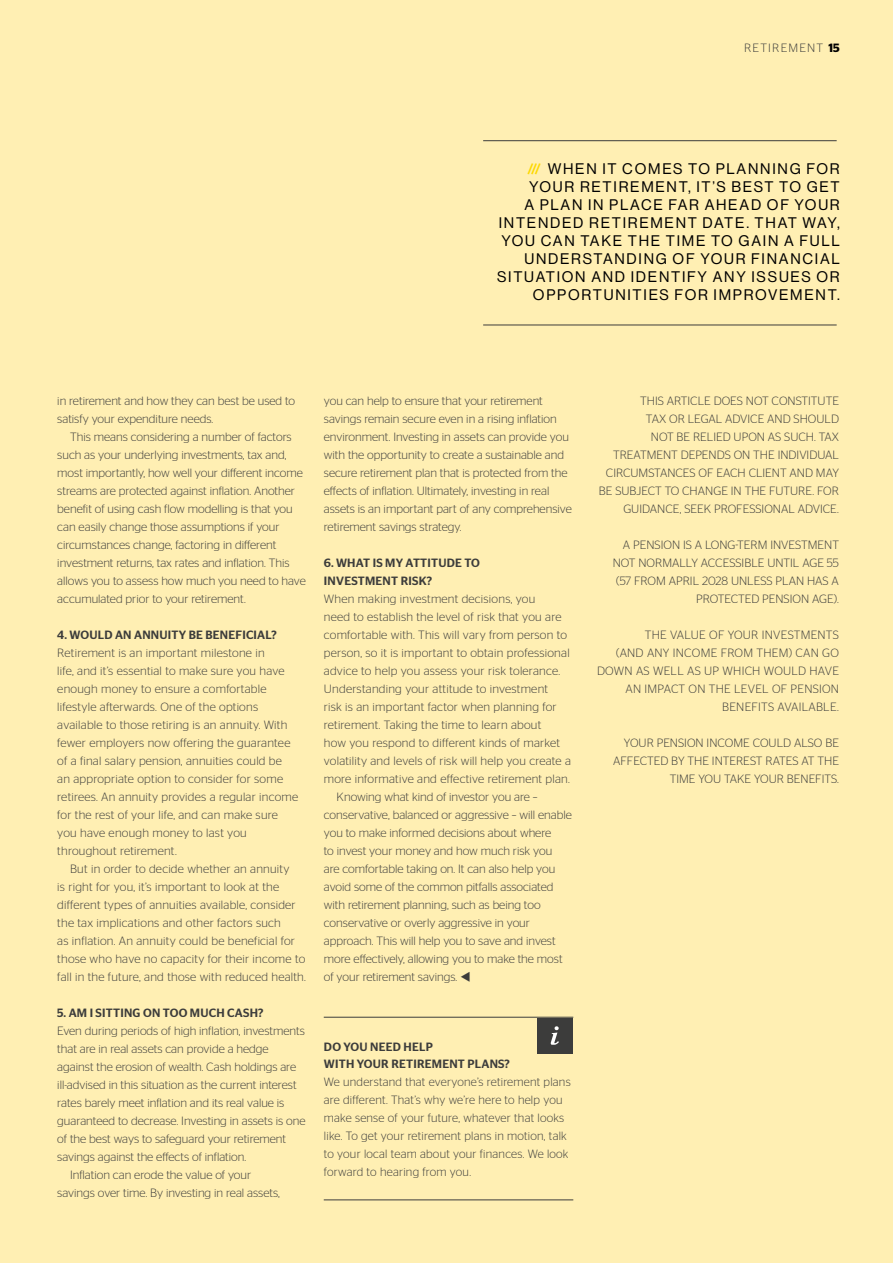
<style>
.page{position:relative;width:893px;height:1263px;background:#ffefb3}
.page>*{position:absolute;margin:0;border:0;box-sizing:border-box;transform-origin:0 0}
.t1{font:15px/18px "N Haas Grotesk DS Pro 55 Rg";letter-spacing:.115em;color:#000;text-align:right}
.t2{font:300 12px/18px "Stag Sans";color:#3c3c3b}
.t3{font:300 12px/18px "Stag Sans";letter-spacing:.02em;color:#3c3c3b}
.t4{font:500 12px/18px "Stag Sans";letter-spacing:.02em;color:#3c3c3b}
.t5{font:300 12px "Stag Sans";letter-spacing:.1em;color:#3c3c3b}
.s1{font-weight:600;color:#000}
.s2{font-family:"Titillium";font-weight:600;color:#fdd800}
</style>
<div class="page">
<div style="left:537px;top:1017px;width:36px;height:36px;background:#3c3c3b"></div>
<svg style="left:551px;top:1026px;width:8px;height:19px"></svg>
<hr style="left:324px;top:1017px;width:249px;height:1px;background:#3c3c3b">
<hr style="left:324px;top:1199px;width:249px;height:1px;background:#3c3c3b">
<hr style="left:484px;top:325px;width:352px;height:1px;background:#3c3c3b">
<hr style="left:484px;top:140px;width:352px;height:1px;background:#3c3c3b">
<p class="t5" style="left:744px;top:41px;width:97px">RETIREMENT <span class="s1">15</span></p>
<p class="t1" style="left:497px;top:160px;width:344px"><span class="s2">///</span> WHEN IT COMES TO PLANNING FOR YOUR RETIREMENT, IT’S BEST TO GET<br>A PLAN IN PLACE FAR AHEAD OF YOUR INTENDED RETIREMENT DATE. THAT WAY, YOU CAN TAKE THE TIME TO GAIN A FULL UNDERSTANDING OF YOUR FINANCIAL SITUATION AND IDENTIFY ANY ISSUES OR OPPORTUNITIES FOR IMPROVEMENT.</p>
<p class="t2" style="left:57px;top:392px;width:239px">in retirement and how they can best be used to satisfy your expenditure needs.</p>
<p class="t2" style="left:57px;top:428px;width:250px;text-indent:13px">This means considering a number of factors such as your underlying investments, tax and, most importantly, how well your different income streams are protected against inflation. Another benefit of using cash flow modelling is that you can easily change those assumptions if your circumstances change, factoring in different investment returns, tax rates and inflation. This allows you to assess how much you need to have accumulated prior to your retirement.</p>
<p class="t4" style="left:57px;top:626px;width:221px">4. WOULD AN ANNUITY BE BENEFICIAL?</p>
<p class="t3" style="left:57px;top:644px;width:242px">Retirement is an important milestone in<br>life, and it’s essential to make sure you have enough money to ensure a comfortable lifestyle afterwards. One of the options available to those retiring is an annuity. With fewer employers now offering the guarantee of a final salary pension, annuities could be<br>an appropriate option to consider for some retirees. An annuity provides a regular income for the rest of your life, and can make sure you have enough money to last you throughout retirement.</p>
<p class="t3" style="left:57px;top:860px;width:250px;text-indent:13px">But in order to decide whether an annuity<br>is right for you, it’s important to look at the different types of annuities available, consider the tax implications and other factors such<br>as inflation. An annuity could be beneficial for those who have no capacity for their income to fall in the future, and those with reduced health.</p>
<p class="t4" style="left:57px;top:1004px;width:208px">5. AM I SITTING ON TOO MUCH CASH?</p>
<p class="t2" style="left:57px;top:1022px;width:249px">Even during periods of high inflation, investments</p>
<p class="t2" style="left:57px;top:1040px;width:213px">that are in real assets can provide a hedge</p>
<p class="t2" style="left:57px;top:1058px;width:240px">against the erosion of wealth. Cash holdings are</p>
<p class="t2" style="left:57px;top:1076px;width:241px">ill-advised in this situation as the current interest</p>
<p class="t2" style="left:57px;top:1094px;width:229px">rates barely meet inflation and its real value is</p>
<p class="t2" style="left:57px;top:1112px;width:250px">guaranteed to decrease. Investing in assets is one</p>
<p class="t2" style="left:57px;top:1130px;width:230px">of the best ways to safeguard your retirement</p>
<p class="t2" style="left:57px;top:1148px;width:190px">savings against the effects of inflation.</p>
<p class="t2" style="left:70px;top:1166px;width:183px">Inflation can erode the value of your</p>
<p class="t2" style="left:57px;top:1184px;width:224px">savings over time. By investing in real assets,</p>
<p class="t2" style="left:324px;top:392px;width:249px">you can help to ensure that your retirement savings remain secure even in a rising inflation environment. Investing in assets can provide you with the opportunity to create a sustainable and secure retirement plan that is protected from the effects of inflation. Ultimately, investing in real assets is an important part of any comprehensive retirement savings strategy.</p>
<p class="t4" style="left:324px;top:554px;width:158px">6. WHAT IS MY ATTITUDE TO<br>INVESTMENT RISK?</p>
<p class="t3" style="left:324px;top:590px;width:213px">When making investment decisions, you</p>
<p class="t3" style="left:324px;top:608px;width:239px">need to establish the level of risk that you are</p>
<p class="t3" style="left:324px;top:626px;width:245px">comfortable with. This will vary from person to</p>
<p class="t3" style="left:324px;top:644px;width:247px">person, so it is important to obtain professional</p>
<p class="t3" style="left:324px;top:662px;width:238px">advice to help you assess your risk tolerance.</p>
<p class="t3" style="left:324px;top:680px;width:226px">Understanding your attitude to investment</p>
<p class="t3" style="left:324px;top:698px;width:234px">risk is an important factor when planning for</p>
<p class="t3" style="left:324px;top:716px;width:219px">retirement. Taking the time to learn about</p>
<p class="t3" style="left:324px;top:734px;width:238px">how you respond to different kinds of market</p>
<p class="t3" style="left:324px;top:752px;width:249px">volatility and levels of risk will help you create a</p>
<p class="t3" style="left:324px;top:770px;width:247px">more informative and effective retirement plan.</p>
<p class="t2" style="left:337px;top:788px;width:202px">Knowing what kind of investor you are –</p>
<p class="t2" style="left:324px;top:806px;width:249px">conservative, balanced or aggressive – will enable</p>
<p class="t2" style="left:324px;top:824px;width:229px">you to make informed decisions about where</p>
<p class="t2" style="left:324px;top:842px;width:230px">to invest your money and how much risk you</p>
<p class="t2" style="left:324px;top:860px;width:233px">are comfortable taking on. It can also help you</p>
<p class="t2" style="left:324px;top:878px;width:231px">avoid some of the common pitfalls associated</p>
<p class="t2" style="left:324px;top:896px;width:218px">with retirement planning, such as being too</p>
<p class="t2" style="left:324px;top:914px;width:208px">conservative or overly aggressive in your</p>
<p class="t2" style="left:324px;top:932px;width:233px">approach. This will help you to save and invest</p>
<p class="t2" style="left:324px;top:950px;width:240px">more effectively, allowing you to make the most</p>
<p class="t2" style="left:324px;top:968px;width:148px">of your retirement savings. ▼</p>
<p class="t4" style="left:324px;top:1038px;width:188px;line-height:16.5px">DO YOU NEED HELP<br>WITH YOUR RETIREMENT PLANS?</p>
<p class="t3" style="left:324px;top:1072px;width:248px">We understand that everyone’s retirement plans are different. That’s why we’re here to help you make sense of your future, whatever that looks like. To get your retirement plans in motion, talk to your local team about your finances. We look forward to hearing from you.</p>
<p class="t2" style="left:599px;top:392px;width:242px;text-align:right">THIS ARTICLE DOES NOT CONSTITUTE<br>TAX OR LEGAL ADVICE AND SHOULD<br>NOT BE RELIED UPON AS SUCH. TAX TREATMENT DEPENDS ON THE INDIVIDUAL CIRCUMSTANCES OF EACH CLIENT AND MAY BE SUBJECT TO CHANGE IN THE FUTURE. FOR GUIDANCE, SEEK PROFESSIONAL ADVICE.</p>
<p class="t2" style="left:613px;top:536px;width:228px;text-align:right">A PENSION IS A LONG-TERM INVESTMENT NOT NORMALLY ACCESSIBLE UNTIL AGE 55 (57 FROM APRIL 2028 UNLESS PLAN HAS A PROTECTED PENSION AGE).</p>
<p class="t3" style="left:597px;top:626px;width:243px;text-align:right">THE VALUE OF YOUR INVESTMENTS<br>(AND ANY INCOME FROM THEM) CAN GO<br>DOWN AS WELL AS UP WHICH WOULD HAVE<br>AN IMPACT ON THE LEVEL OF PENSION<br>BENEFITS AVAILABLE.</p>
<p class="t2" style="left:613px;top:734px;width:227px;text-align:right">YOUR PENSION INCOME COULD ALSO BE<br>AFFECTED BY THE INTEREST RATES AT THE<br>TIME YOU TAKE YOUR BENEFITS.</p>
</div>
